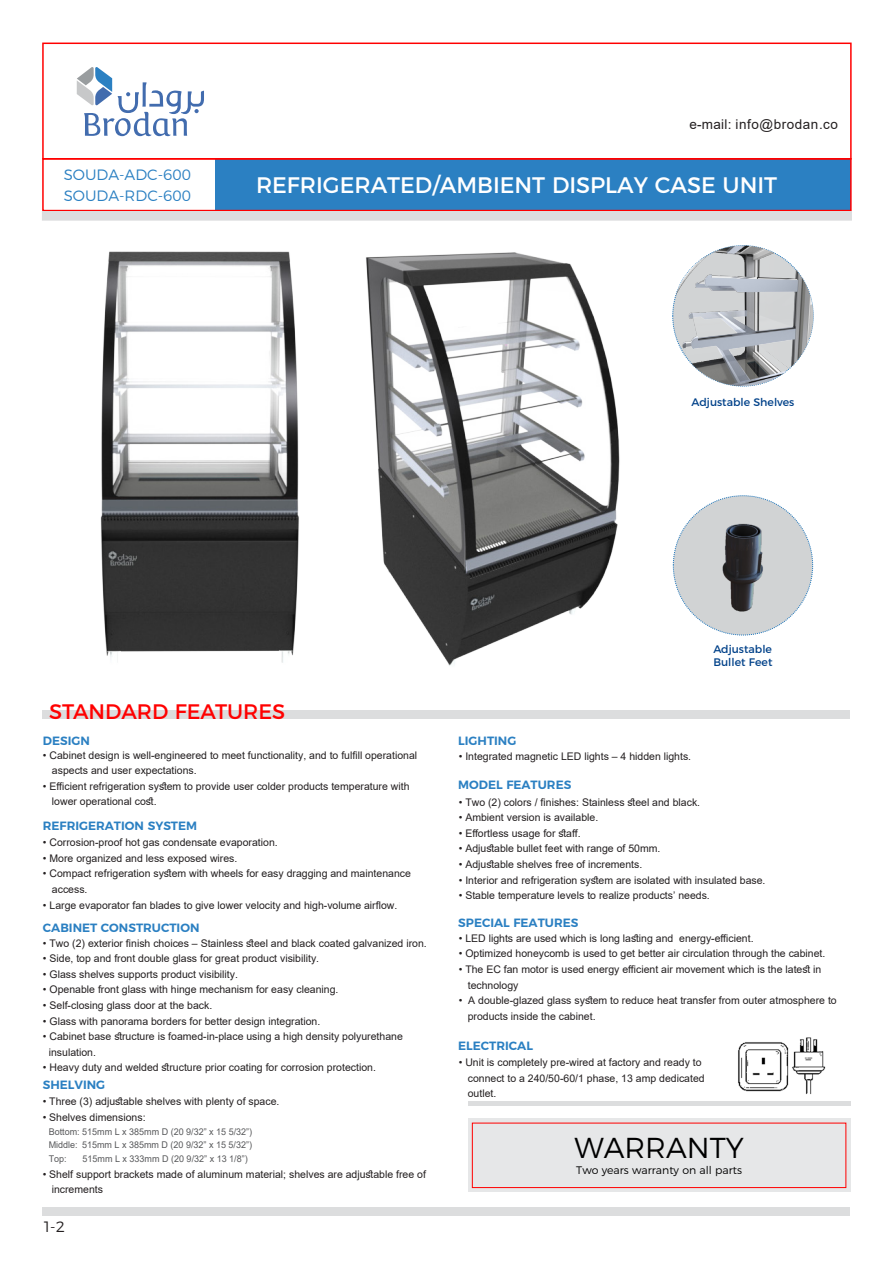
<style>
.page{position:relative;width:893px;height:1263px;background:#fff}
.page>*{position:absolute;margin:0;border:0;box-sizing:border-box;transform-origin:0 0}
.t1{font:300 28.8px "Montserrat";color:#000}
.t2{font:22.5px "Montserrat";color:#fff}
.t3{font:21px "Montserrat";color:#f00}
.t4{font:300 15px/20.5px "Montserrat";color:#2b80c2}
.t5{font:300 15px "Montserrat";color:#231f20}
.t6{font:13.5px "Arial";letter-spacing:.04em;color:#231f20}
.t7{font:600 12px "Montserrat";color:#2b80c2}
.t8{font:10.95px/13px "Montserrat";color:#004189}
.t9{font:300 10.95px "Montserrat";color:#000}
.t10{font:10.5px/15.6px "Arial";color:#231f20}
.t11{font:9.3px/13.8px "Arial";color:#58595b;text-align:justify}
</style>
<div class="page">
<img style="left:42px;top:251px;width:578px;height:461px">
<div style="left:215px;top:159px;width:635px;height:52px;background:#2b80c2"></div>
<div style="left:42px;top:43px;width:810px;height:117px;border:2px solid #f00"></div>
<div style="left:42px;top:158px;width:810px;height:53px;border:2px solid #f00"></div>
<div style="left:43px;top:212px;width:808px;height:8px;background:#dcddde"></div>
<div style="left:42px;top:211px;width:810px;height:10px;border:2px solid #dcddde"></div>
<div style="left:43px;top:710px;width:807px;height:9px;background:#dcddde"></div>
<div style="left:468px;top:1101px;width:382px;height:5px;background:#dcddde"></div>
<div style="left:468px;top:1118px;width:382px;height:74px;background:#e6e7e8"></div>
<div style="left:472px;top:1123px;width:374px;height:65px;border:1px solid #f00"></div>
<img style="left:738px;top:1037px;width:88px;height:57px">
<div style="left:673px;top:496px;width:140px;height:139px;background:#d1d3d4;border-radius:50%"></div>
<img style="left:722px;top:523px;width:41px;height:89px">
<div style="left:43px;top:1208px;width:807px;height:8px;background:#dcddde"></div>
<svg style="left:77px;top:67px;width:127px;height:69px"></svg>
<img style="left:673px;top:246px;width:140px;height:140px;border-radius:70px">
<p class="t6" style="left:689px;top:115px;width:150px">e-mail: info@brodan.co</p>
<h3 class="t4" style="left:64px;top:166px;width:129px">SOUDA-ADC-600<br>SOUDA-RDC-600</h3>
<h2 class="t2" style="left:256px;top:175px;width:523px">REFRIGERATED/AMBIENT DISPLAY CASE UNIT</h2>
<p class="t8" style="left:692px;top:396px;width:104px">Adjustable Shelves</p>
<h3 class="t3" style="left:49px;top:702px;width:237px">STANDARD FEATURES</h3>
<p class="t7" style="left:43px;top:734px;width:49px">DESIGN</p>
<p class="t10" style="left:52px;top:747px;width:367px;text-indent:-9px">• Cabinet design is well-engineered to meet functionality, and to fulfill operational aspects and user expectations.</p>
<p class="t10" style="left:52px;top:778px;width:359px;text-indent:-9px">• Efficient refrigeration system to provide user colder products temperature with lower operational cost.</p>
<p class="t10" style="left:43px;top:834px;width:236px">• Corrosion-proof hot gas condensate evaporation.</p>
<p class="t10" style="left:43px;top:850px;width:196px">• More organized and less exposed wires.</p>
<p class="t10" style="left:52px;top:866px;width:361px;text-indent:-9px">• Compact refrigeration system with wheels for easy dragging and maintenance access.</p>
<p class="t10" style="left:43px;top:897px;width:356px">• Large evaporator fan blades to give lower velocity and high-volume airflow.</p>
<p class="t7" style="left:43px;top:819px;width:156px">REFRIGERATION SYSTEM</p>
<p class="t7" style="left:43px;top:921px;width:158px">CABINET CONSTRUCTION</p>
<p class="t10" style="left:43px;top:935px;width:385px">• Two (2) exterior finish choices – Stainless steel and black coated galvanized iron.</p>
<p class="t10" style="left:43px;top:950px;width:278px">• Side, top and front double glass for great product visibility.</p>
<p class="t10" style="left:43px;top:966px;width:197px">• Glass shelves supports product visibility.</p>
<p class="t10" style="left:43px;top:982px;width:297px">• Openable front glass with hinge mechanism for easy cleaning.</p>
<p class="t10" style="left:43px;top:997px;width:171px">• Self-closing glass door at the back.</p>
<p class="t10" style="left:43px;top:1013px;width:279px">• Glass with panorama borders for better design integration.</p>
<p class="t10" style="left:49px;top:1028px;width:356px;text-indent:-6px">• Cabinet base structure is foamed-in-place using a high density polyurethane insulation.</p>
<p class="t10" style="left:43px;top:1060px;width:335px">• Heavy duty and welded structure prior coating for corrosion protection.</p>
<p class="t7" style="left:43px;top:1078px;width:64px">SHELVING</p>
<p class="t10" style="left:43px;top:1094px;width:238px">• Three (3) adjustable shelves with plenty of space.</p>
<p class="t10" style="left:43px;top:1109px;width:104px">• Shelves dimensions:</p>
<p class="t11" style="left:49px;top:1124px;width:205px">Bottom: 515mm L x 385mm D (20 9/32” x 15 5/32”)<br>Middle: 515mm L x 385mm D (20 9/32” x 15 5/32”)<br>Top:</p>
<p class="t11" style="left:83px;top:1152px;width:167px">515mm L x 333mm D (20 9/32” x 13 1/8”)</p>
<p class="t10" style="left:52px;top:1166px;width:376px;text-indent:-9px">• Shelf support brackets made of aluminum material; shelves are adjustable free of increments</p>
<h3 class="t5" style="left:43px;top:1220px;width:24px">1-2</h3>
<p class="t8" style="left:713px;top:643px;width:61px">Adjustable<br>Bullet Feet</p>
<p class="t7" style="left:458px;top:734px;width:60px">LIGHTING</p>
<p class="t10" style="left:459px;top:748px;width:234px">• Integrated magnetic LED lights – 4 hidden lights.</p>
<p class="t10" style="left:459px;top:794px;width:243px">• Two (2) colors / finishes: Stainless steel and black.</p>
<p class="t10" style="left:459px;top:810px;width:141px">• Ambient version is available.</p>
<p class="t10" style="left:459px;top:825px;width:123px">• Effortless usage for staff.</p>
<p class="t10" style="left:459px;top:841px;width:203px">• Adjustable bullet feet with range of 50mm.</p>
<p class="t10" style="left:459px;top:856px;width:185px">• Adjustable shelves free of increments.</p>
<p class="t10" style="left:459px;top:872px;width:308px">• Interior and refrigeration system are isolated with insulated base.</p>
<p class="t10" style="left:459px;top:888px;width:253px">• Stable temperature levels to realize products’ needs.</p>
<p class="t10" style="left:459px;top:930px;width:296px">• LED lights are used which is long lasting and energy-efficient.</p>
<p class="t10" style="left:459px;top:946px;width:368px">• Optimized honeycomb is used to get better air circulation through the cabinet.</p>
<p class="t10" style="left:468px;top:961px;width:355px;text-indent:-9px">• The EC fan motor is used energy efficient air movement which is the latest in technology</p>
<p class="t10" style="left:468px;top:992px;width:370px;text-indent:-9px">• A double-glazed glass system to reduce heat transfer from outer atmosphere to products inside the cabinet.</p>
<p class="t7" style="left:458px;top:778px;width:115px">MODEL FEATURES</p>
<p class="t7" style="left:458px;top:916px;width:122px">SPECIAL FEATURES</p>
<p class="t7" style="left:458px;top:1039px;width:76px">ELECTRICAL</p>
<p class="t10" style="left:468px;top:1055px;width:238px;text-indent:-9px">• Unit is completely pre-wired at factory and ready to connect to a 240/50-60/1 phase, 13 amp dedicated outlet.</p>
<h1 class="t1" style="left:574px;top:1135px;width:171px">WARRANTY</h1>
<p class="t9" style="left:576px;top:1165px;width:167px">Two years warranty on all parts</p>
</div>
